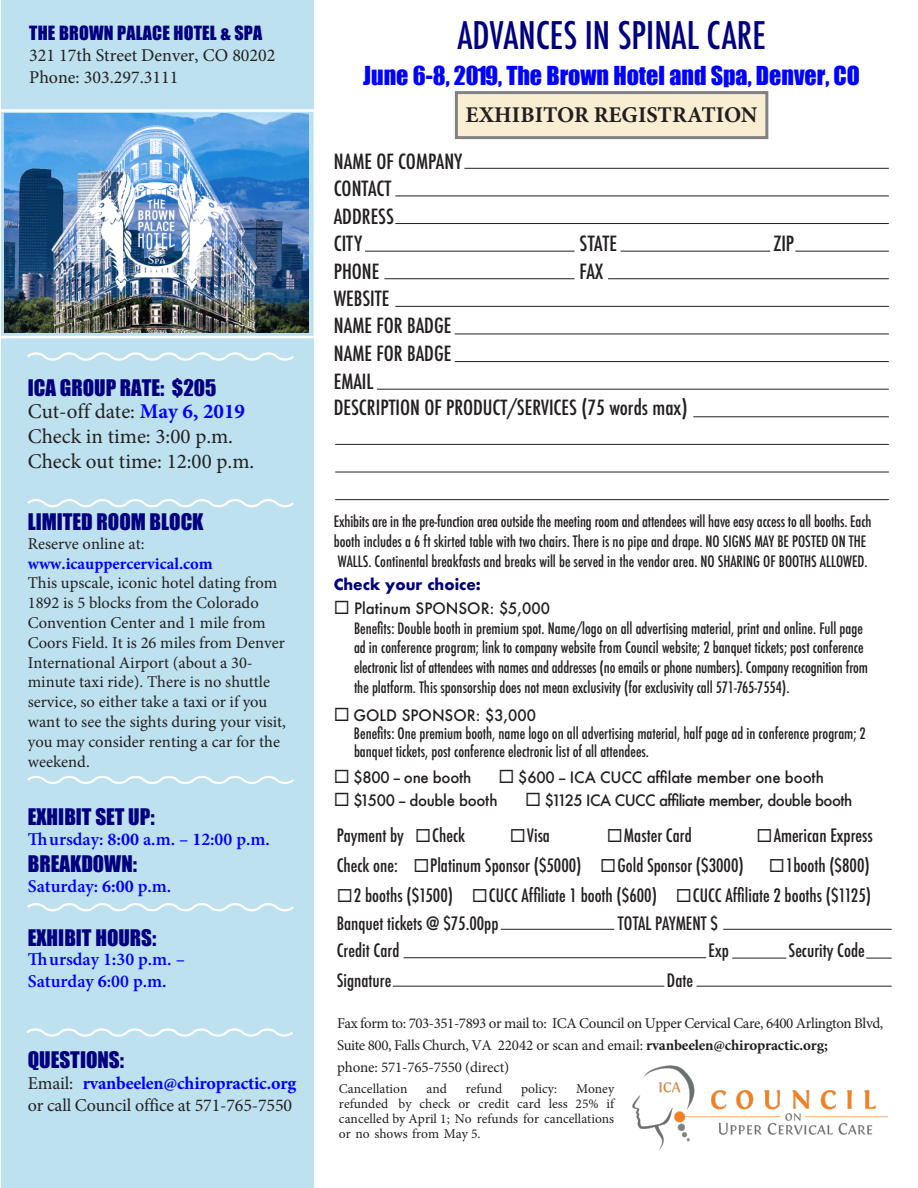
<style>
.page{position:relative;width:918px;height:1188px;background:#fff}
.page>*{position:absolute;margin:0;border:0;box-sizing:border-box;transform-origin:0 0}
.t1{font:500 condensed 37.05px "Futura";color:#000080}
.t2{font:24px "Impact";color:#00f}
.t3{font:700 22.5px "Minion Pro";color:#231f20}
.t4{font:21px/21.8px "Impact";color:#000080}
.t5{font:21px/25.2px "Minion Pro";color:#231f20}
.t6{font:500 condensed 20.4px "Futura";color:#231f20}
.t7{font:500 condensed 18px "Futura";color:#231f20}
.t8{font:18px/21.6px "Minion Pro";color:#231f20}
.t9{font:600 18px/21.5px "Minion Pro";color:#00f}
.t10{font:16.5px/19.8px "Minion Pro";color:#231f20}
.t11{font:500 condensed 15.3px/20px "Futura";color:#231f20}
.t12{font:500 15.3px "Futura";letter-spacing:-.01em;color:#231f20}
.t13{font:500 15.3px "Futura";letter-spacing:-.04em;color:#231f20}
.t14{font:15px/22.2px "Minion Pro";letter-spacing:-.03em;color:#231f20}
.t15{font:700 15px "Futura";color:#000080}
.t16{font:13.5px/15px "Minion Pro";color:#231f20;text-align:justify}
.s1{font-family:"Impact";color:#000080}
.s2{font-family:"Minion Pro";color:#231f20}
.s3{font-family:"Minion Pro";font-weight:700;color:#00f}
.s4{font-weight:700;color:#00f}
.s5{font-weight:700}
</style>
<div class="page">
<div style="left:455px;top:91px;width:313px;height:48px;background:#f9edd2;border:3px solid #808285"></div>
<hr style="left:464px;top:168px;width:425px;height:1px;background:#231f20">
<hr style="left:395px;top:196px;width:494px;height:1px;background:#231f20">
<hr style="left:395px;top:223px;width:494px;height:1px;background:#231f20">
<hr style="left:365px;top:251px;width:210px;height:1px;background:#231f20">
<hr style="left:621px;top:251px;width:149px;height:1px;background:#231f20">
<hr style="left:795px;top:251px;width:94px;height:1px;background:#231f20">
<hr style="left:384px;top:278px;width:191px;height:1px;background:#231f20">
<hr style="left:608px;top:278px;width:281px;height:1px;background:#231f20">
<hr style="left:395px;top:306px;width:494px;height:1px;background:#231f20">
<hr style="left:455px;top:334px;width:434px;height:1px;background:#231f20">
<hr style="left:455px;top:361px;width:434px;height:1px;background:#231f20">
<hr style="left:377px;top:389px;width:512px;height:1px;background:#231f20">
<hr style="left:693px;top:416px;width:196px;height:1px;background:#231f20">
<hr style="left:335px;top:444px;width:554px;height:1px;background:#231f20">
<hr style="left:335px;top:472px;width:554px;height:1px;background:#231f20">
<hr style="left:335px;top:499px;width:554px;height:1px;background:#231f20">
<hr style="left:501px;top:929px;width:113px;height:1px;background:#231f20">
<hr style="left:393px;top:986px;width:271px;height:1px;background:#231f20">
<hr style="left:697px;top:986px;width:195px;height:1px;background:#231f20">
<hr style="left:723px;top:929px;width:169px;height:1px;background:#231f20">
<svg style="left:866px;top:958px;width:26px;height:1px"></svg>
<hr style="left:732px;top:958px;width:54px;height:1px;background:#231f20">
<hr style="left:404px;top:957px;width:302px;height:1px;background:#231f20">
<img style="left:632px;top:1065px;width:256px;height:85px">
<div style="left:1px;top:0;width:313px;height:1188px;background:#bde1ee"></div>
<svg style="left:1px;top:109px;width:313px;height:229px"></svg>
<svg style="left:27px;top:352px;width:267px;height:9px"></svg>
<svg style="left:27px;top:903px;width:267px;height:9px"></svg>
<svg style="left:26px;top:1028px;width:267px;height:9px"></svg>
<svg style="left:27px;top:499px;width:267px;height:9px"></svg>
<svg style="left:27px;top:776px;width:267px;height:8px"></svg>
<img style="left:4px;top:114px;width:305px;height:219px">
<p class="t8" style="left:29px;top:23px;width:248px"><span class="s1">THE BROWN PALACE HOTEL &amp; SPA<br></span>321 17th Street Denver, CO 80202<br>Phone: 303.297.3111</p>
<p class="t4" style="left:28px;top:376px;width:219px">ICA GROUP RATE: $205<br><span class="s2">Cut-off date:</span> <span class="s3">May 6, 2019</span></p>
<p class="t5" style="left:28px;top:424px;width:228px">Check in time: 3:00 p.m.<br>Check out time: 12:00 p.m.</p>
<p class="t4" style="left:28px;top:511px;width:177px">LIMITED ROOM BLOCK</p>
<p class="t10" style="left:28px;top:534px;width:260px">Reserve online at: <span class="s4">www.icauppercervical.com<br></span>This upscale, iconic hotel dating from<br>1892 is 5 blocks from the Colorado<br>Convention Center and 1 mile from<br>Coors Field. It is 26 miles from Denver<br>International Airport (about a 30- minute taxi ride). There is no shuttle service, so either take a taxi or if you want to see the sights during your visit, you may consider renting a car for the weekend.</p>
<p class="t4" style="left:28px;top:805px;width:128px">EXHIBIT SET UP:</p>
<p class="t9" style="left:28px;top:828px;width:244px">Thursday: <span class="s5">8:00</span> a.m. – <span class="s5">1</span>2:00 p.m.</p>
<p class="t4" style="left:28px;top:852px;width:111px">BREAKD0WN:</p>
<p class="t9" style="left:28px;top:875px;width:145px">Saturday: <span class="s5">6:00</span> p.m.</p>
<p class="t4" style="left:28px;top:926px;width:130px">EXHIBIT HOURS:</p>
<p class="t9" style="left:28px;top:949px;width:159px">Thursday 1<span class="s5">:</span>30 p.m. –<br>Saturday <span class="s5">6</span>:00 p.m.</p>
<p class="t4" style="left:28px;top:1048px;width:98px">QUESTIONS:</p>
<p class="t8" style="left:28px;top:1073px;width:270px">Email: <span class="s4">rvanbeelen@chiropractic.org </span>or call Council office at 571-765-7550</p>
<p class="t1" style="left:457px;top:12px;width:310px">ADVANCES IN SPINAL CARE</p>
<p class="t2" style="left:363px;top:57px;width:498px">June 6-8, 2019, The Brown Hotel and Spa, Denver, CO</p>
<p class="t3" style="left:466px;top:99px;width:294px">EXHIBITOR REGISTRATION</p>
<p class="t6" style="left:334px;top:148px;width:130px">NAME OF COMPANY</p>
<p class="t6" style="left:334px;top:176px;width:59px">CONTACT</p>
<p class="t6" style="left:334px;top:203px;width:62px">ADDRESS</p>
<p class="t6" style="left:334px;top:231px;width:30px">CITY</p>
<p class="t6" style="left:580px;top:231px;width:39px">STATE</p>
<p class="t6" style="left:773px;top:231px;width:22px">ZIP</p>
<p class="t6" style="left:334px;top:258px;width:47px">PHONE</p>
<p class="t6" style="left:579px;top:258px;width:25px">FAX</p>
<p class="t6" style="left:334px;top:285px;width:57px">WEBSITE</p>
<p class="t6" style="left:334px;top:313px;width:119px">NAME FOR BADGE</p>
<p class="t6" style="left:334px;top:340px;width:119px">NAME FOR BADGE</p>
<p class="t6" style="left:334px;top:369px;width:41px">EMAIL</p>
<p class="t6" style="left:334px;top:395px;width:355px">DESCRIPTION OF PRODUCT/SERVICES (75 words max)</p>
<p class="t11" style="left:334px;top:511px;width:539px">Exhibits are in the pre-function area outside the meeting room and attendees will have easy access to all booths. Each booth includes a 6 ft skirted table with two chairs. There is no pipe and drape. NO SIGNS MAY BE POSTED ON THE<br>WALLS. Continental breakfasts and breaks will be served in the vendor area. NO SHARING OF BOOTHS ALLOWED.</p>
<p class="t15" style="left:334px;top:574px;width:149px">Check your choice:</p>
<p class="t12" style="left:334px;top:598px;width:218px">◻ Platinum SPONSOR: $5,000</p>
<p class="t11" style="left:354px;top:618px;width:516px">Benefits: Double booth in premium spot. Name/logo on all advertising material, print and online. Full page ad in conference program; link to company website from Council website; 2 banquet tickets; post conference electronic list of attendees with names and addresses (no emails or phone numbers). Company recognition from</p>
<p class="t11" style="left:354px;top:678px;width:437px">the platform. This sponsorship does not mean exclusivity (for exclusivity call 571-765-7554).</p>
<p class="t12" style="left:334px;top:705px;width:204px">◻ GOLD SPONSOR: $3,000</p>
<p class="t11" style="left:354px;top:724px;width:513px;line-height:18.3px">Benefits: One premium booth, name logo on all advertising material, half page ad in conference program; 2 banquet tickets, post conference electronic list of all attendees.</p>
<p class="t12" style="left:334px;top:767px;width:139px">◻ $800 -- one booth</p>
<p class="t12" style="left:498px;top:767px;width:327px">◻ $600 -- ICA CUCC affilate member one booth</p>
<p class="t12" style="left:334px;top:789px;width:165px">◻ $1500 -- double booth</p>
<p class="t13" style="left:525px;top:789px;width:329px">◻ $1125 ICA CUCC affiliate member, double booth</p>
<p class="t7" style="left:337px;top:823px;width:130px">Payment by ◻ Check</p>
<p class="t7" style="left:510px;top:823px;width:42px">◻ Visa</p>
<p class="t7" style="left:607px;top:823px;width:87px">◻ Master Card</p>
<p class="t7" style="left:756px;top:823px;width:118px">◻ American Express</p>
<p class="t7" style="left:337px;top:853px;width:409px">Check one: ◻Platinum Sponsor ($5000) ◻ Gold Sponsor ($3000)</p>
<p class="t7" style="left:769px;top:853px;width:102px">◻ 1booth ($800)</p>
<p class="t7" style="left:337px;top:883px;width:536px">◻ 2 booths ($1500) ◻ CUCC Affiliate 1 booth ($600) ◻ CUCC Affiliate 2 booths ($1125)</p>
<p class="t7" style="left:337px;top:912px;width:163px">Banquet tickets @ $75.00pp</p>
<p class="t7" style="left:618px;top:912px;width:102px">TOTAL PAYMENT $</p>
<p class="t7" style="left:337px;top:939px;width:64px">Credit Card</p>
<p class="t7" style="left:709px;top:939px;width:22px">Exp</p>
<p class="t7" style="left:789px;top:939px;width:78px">Security Code</p>
<p class="t7" style="left:337px;top:969px;width:56px">Signature</p>
<p class="t7" style="left:667px;top:969px;width:28px">Date</p>
<p class="t14" style="left:337px;top:1012px;width:548px">Fax form to: 703-351-7893 or mail to: ICA Council on Upper Cervical Care, 6400 Arlington Blvd,<br>Suite 800, Falls Church, VA 22042 or scan and email: <span class="s5">rvanbeelen@chiropractic.org;<br></span>phone: 571-765-7550 (direct)</p>
<p class="t16" style="left:339px;top:1081px;width:70px">Cancellation</p>
<p class="t16" style="left:426px;top:1081px;width:22px">and</p>
<p class="t16" style="left:466px;top:1081px;width:38px">refund</p>
<p class="t16" style="left:521px;top:1081px;width:37px">policy:</p>
<p class="t16" style="left:339px;top:1081px;width:277px;text-indent:237px">Money refunded by check or credit card less 25% if cancelled by April 1; No refunds for cancellations or no shows from May 5.</p>
</div>
